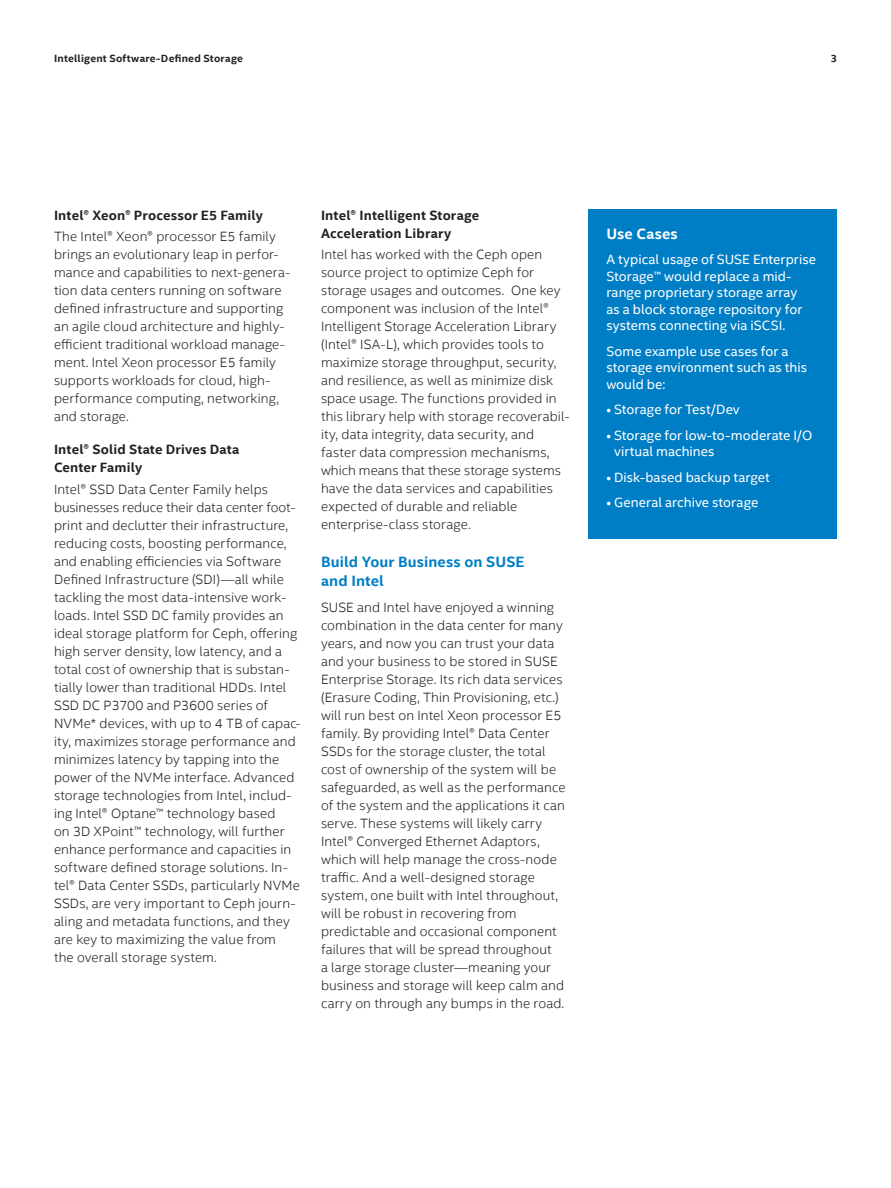
<style>
.page{position:relative;width:891px;height:1188px;background:#fff}
.page>*{position:absolute;margin:0;border:0;box-sizing:border-box;transform-origin:0 0}
.SbHd1_-__Subhead_Lev{font:700 15px/19.5px "Intel Clear";letter-spacing:.005em;color:#007ec5}
.MainCopy___Caption{font:700 15px "Intel Clear";letter-spacing:.01em;color:#fff}
.Bdy9_-_Body_Text_9pt{font:300 13.5px/18px "Intel Clear";letter-spacing:.01em;color:#231f20}
.MainCopy___Caption-2{font:13.5px/16.5px "Intel Clear";color:#fff}
.SbHd2_-_Subhead_Leve{font:700 13.5px/18px "Intel Clear";letter-spacing:.01em;color:#231f20}
.t1{font:700 10.5px "Intel Clear";letter-spacing:.02em;color:#231f20}
</style>
<div class="page">
<div style="left:588px;top:209px;width:249px;height:330px;background:#007ec5"></div>
<p class="t1" style="left:54px;top:52px;width:190px">Intelligent Software-Defined Storage</p>
<p class="t1" style="left:831px;top:52px;width:8px">3</p>
<p class="SbHd2_-_Subhead_Leve" style="left:54px;top:206px;width:210px">Intel® Xeon® Processor E5 Family</p>
<p class="Bdy9_-_Body_Text_9pt" style="left:54px;top:228px;width:238px">The Intel® Xeon® processor E5 family brings an evolutionary leap in perfor&shy;mance and capabilities to next-genera&shy;tion data centers running on software defined infrastructure and supporting an agile cloud architecture and highly&shy;efficient traditional workload manage&shy;ment. Intel Xeon processor E5 family supports workloads for cloud, high&shy;performance computing, networking, and storage.</p>
<p class="SbHd2_-_Subhead_Leve" style="left:54px;top:440px;width:187px">Intel® Solid State Drives Data<br>Center Family</p>
<p class="Bdy9_-_Body_Text_9pt" style="left:54px;top:480px;width:248px">Intel® SSD Data Center Family helps businesses reduce their data center foot&shy;print and declutter their infrastructure, reducing costs, boosting performance, and enabling efficiencies via Software Defined Infrastructure (SDI)—all while tackling the most data-intensive work&shy;loads. Intel SSD DC family provides an ideal storage platform for Ceph, offering high server density, low latency, and a total cost of ownership that is substan&shy;tially lower than traditional HDDs. Intel SSD DC P3700 and P3600 series of NVMe* devices, with up to 4 TB of capac&shy;ity, maximizes storage performance and minimizes latency by tapping into the power of the NVMe interface. Advanced storage technologies from Intel, includ&shy;ing Intel® Optane™ technology based<br>on 3D XPoint™ technology, will further enhance performance and capacities in software defined storage solutions. In&shy;tel® Data Center SSDs, particularly NVMe SSDs, are very important to Ceph journ&shy;aling and metadata functions, and they are key to maximizing the value from<br>the overall storage system.</p>
<p class="SbHd2_-_Subhead_Leve" style="left:321px;top:206px;width:160px">Intel® Intelligent Storage<br>Acceleration Library</p>
<p class="Bdy9_-_Body_Text_9pt" style="left:321px;top:246px;width:250px">Intel has worked with the Ceph open source project to optimize Ceph for storage usages and outcomes. One key component was inclusion of the Intel® Intelligent Storage Acceleration Library (Intel® ISA-L), which provides tools to maximize storage throughput, security, and resilience, as well as minimize disk space usage. The functions provided in this library help with storage recoverabil&shy;ity, data integrity, data security, and faster data compression mechanisms, which means that these storage systems have the data services and capabilities expected of durable and reliable enterprise-class storage.</p>
<p class="SbHd1_-__Subhead_Lev" style="left:321px;top:552px;width:205px">Build Your Business on SUSE and Intel</p>
<p class="Bdy9_-_Body_Text_9pt" style="left:321px;top:599px;width:246px">SUSE and Intel have enjoyed a winning combination in the data center for many years, and now you can trust your data and your business to be stored in SUSE Enterprise Storage. Its rich data services (Erasure Coding, Thin Provisioning, etc.) will run best on Intel Xeon processor E5 family. By providing Intel® Data Center SSDs for the storage cluster, the total cost of ownership of the system will be safeguarded, as well as the performance of the system and the applications it can serve. These systems will likely carry Intel® Converged Ethernet Adaptors, which will help manage the cross-node traffic. And a well-designed storage system, one built with Intel throughout, will be robust in recovering from predictable and occasional component failures that will be spread throughout<br>a large storage cluster—meaning your business and storage will keep calm and carry on through any bumps in the road.</p>
<p class="MainCopy___Caption" style="left:606px;top:225px;width:73px">Use Cases</p>
<p class="MainCopy___Caption-2" style="left:606px;top:252px;width:211px">A typical usage of SUSE Enterprise<br>Storage™ would replace a mid&shy;range proprietary storage array<br>as a block storage repository for systems connecting via iSCSI.</p>
<p class="MainCopy___Caption-2" style="left:606px;top:343px;width:202px">Some example use cases for a storage environment such as this would be:</p>
<p class="MainCopy___Caption-2" style="left:606px;top:401px;width:135px">• Storage for Test/Dev</p>
<p class="MainCopy___Caption-2" style="left:614px;top:427px;width:200px;text-indent:-8px">• Storage for low-to-moderate I/O virtual machines</p>
<p class="MainCopy___Caption-2" style="left:606px;top:469px;width:165px">• Disk-based backup target</p>
<p class="MainCopy___Caption-2" style="left:606px;top:494px;width:153px">• General archive storage</p>
</div>
